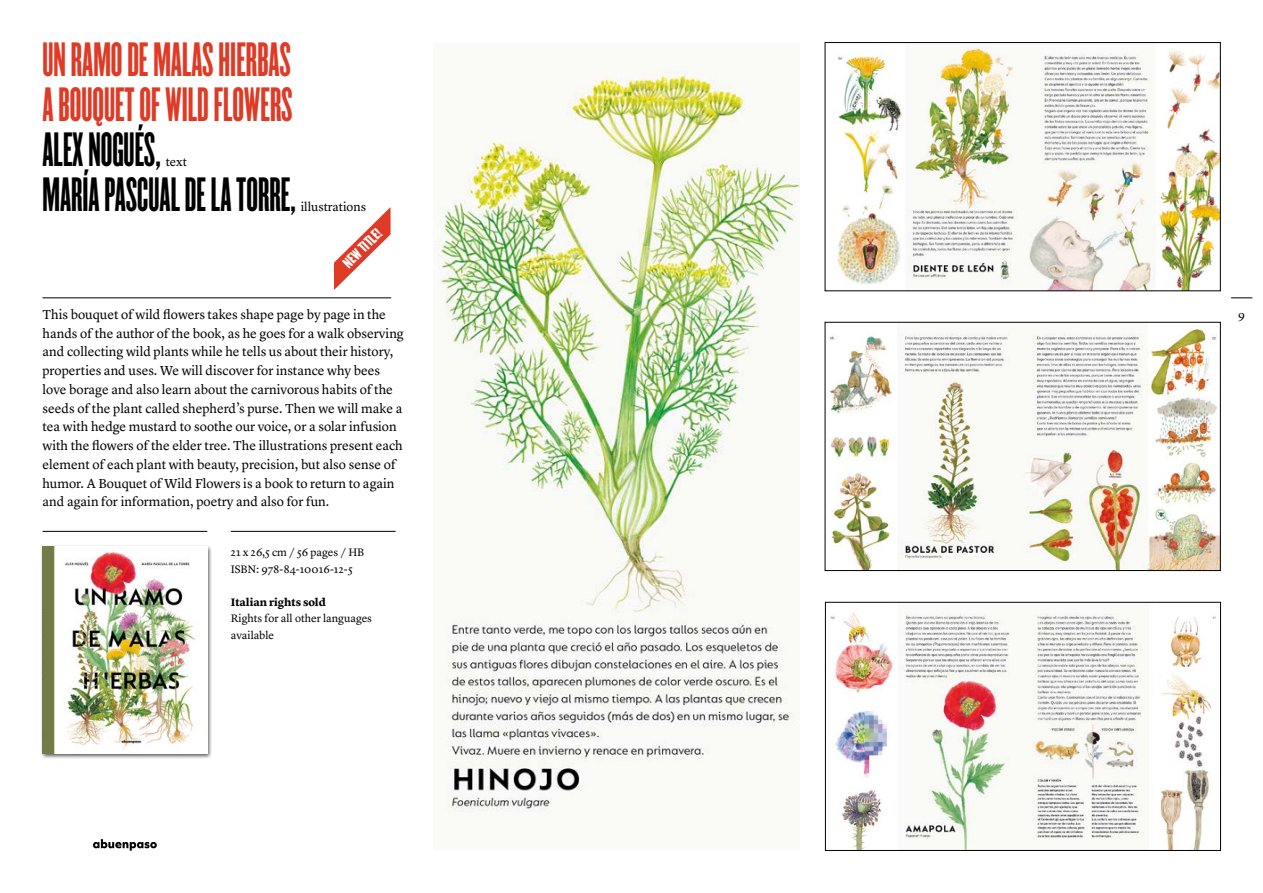
<style>
.page{position:relative;width:1263px;height:893px;background:#fff}
.page>*{position:absolute;margin:0;border:0;box-sizing:border-box;transform-origin:0 0}
.t1{font:42px/45px "Champion Gothic Bantamweight";color:#de3a26}
.t2{font:42px "Champion Gothic Bantamweight";color:#000}
.t3{font:13.5px/18.8px "Lyon Text";color:#000}
.t4{font:13.2px "Champion Gothic Lightweight";color:#fff}
.t5{font:12.75px "Lyon Text";color:#000}
.t6{font:12px "Lyon Text";color:#000}
.t7{font:11.25px/16.5px "Lyon Text";color:#000}
.t8{font:700 11.25px "Lyon Text";color:#000}
</style>
<div class="page">
<hr style="left:43px;top:298px;width:348px;height:1px;background:#000">
<svg style="left:1231px;top:298px;width:21px;height:1px"></svg>
<hr style="left:43px;top:531px;width:164px;height:1px;background:#000">
<hr style="left:231px;top:531px;width:165px;height:1px;background:#000">
<svg style="left:93px;top:839px;width:64px;height:12px"></svg>
<div style="left:40px;top:544px;width:173px;height:215px;background:#000;opacity:.7"></div>
<img style="left:42px;top:547px;width:165px;height:206px">
<svg style="left:334px;top:207px;width:56px;height:83px"></svg>
<img style="left:830px;top:613px;width:386px;height:235px">
<div style="left:825px;top:602px;width:395px;height:248px;border:1px solid #000"></div>
<img style="left:434px;top:70px;width:365px;height:742px">
<img style="left:827px;top:328px;width:391px;height:241px">
<div style="left:825px;top:322px;width:395px;height:249px;border:1px solid #000"></div>
<img style="left:833px;top:44px;width:385px;height:245px">
<div style="left:825px;top:42px;width:395px;height:249px;border:1px solid #000"></div>
<h1 class="t1" style="left:43px;top:37px;width:252px">UN RAMO DE MALAS HIERBAS<br>A BOUQUET OF WILD FLOWERS</h1>
<h1 class="t2" style="left:43px;top:119px;width:120px">ALEX NOGUÉS,</h1>
<p class="t5" style="left:166px;top:152px;width:23px">text</p>
<h1 class="t2" style="left:43px;top:164px;width:255px">MARÍA PASCUAL DE LA TORRE,</h1>
<p class="t5" style="left:301px;top:197px;width:67px">illustrations</p>
<p class="t4" style="left:338px;top:257px;width:50px;rotate:-45deg">NEW TITLE!</p>
<p class="t3" style="left:43px;top:304px;width:363px">This bouquet of wild flowers takes shape page by page in the hands of the author of the book, as he goes for a walk observing and collecting wild plants while he tells us about their history, properties and uses. We will discover for instance why bees love borage and also learn about the carnivorous habits of the seeds of the plant called shepherd’s purse. Then we will make a tea with hedge mustard to soothe our voice, or a solar infusion with the flowers of the elder tree. The illustrations present each element of each plant with beauty, precision, but also sense of humor. A Bouquet of Wild Flowers is a book to return to again and again for information, poetry and also for fun.</p>
<p class="t7" style="left:231px;top:543px;width:135px">21 x 26,5 cm / 56 pages / HB<br>ISBN: 978-84-10016-12-5</p>
<p class="t8" style="left:231px;top:593px;width:96px">Italian rights sold</p>
<p class="t7" style="left:231px;top:609px;width:143px">Rights for all other languages available</p>
<p class="t6" style="left:1238px;top:306px;width:8px">9</p>
</div>
